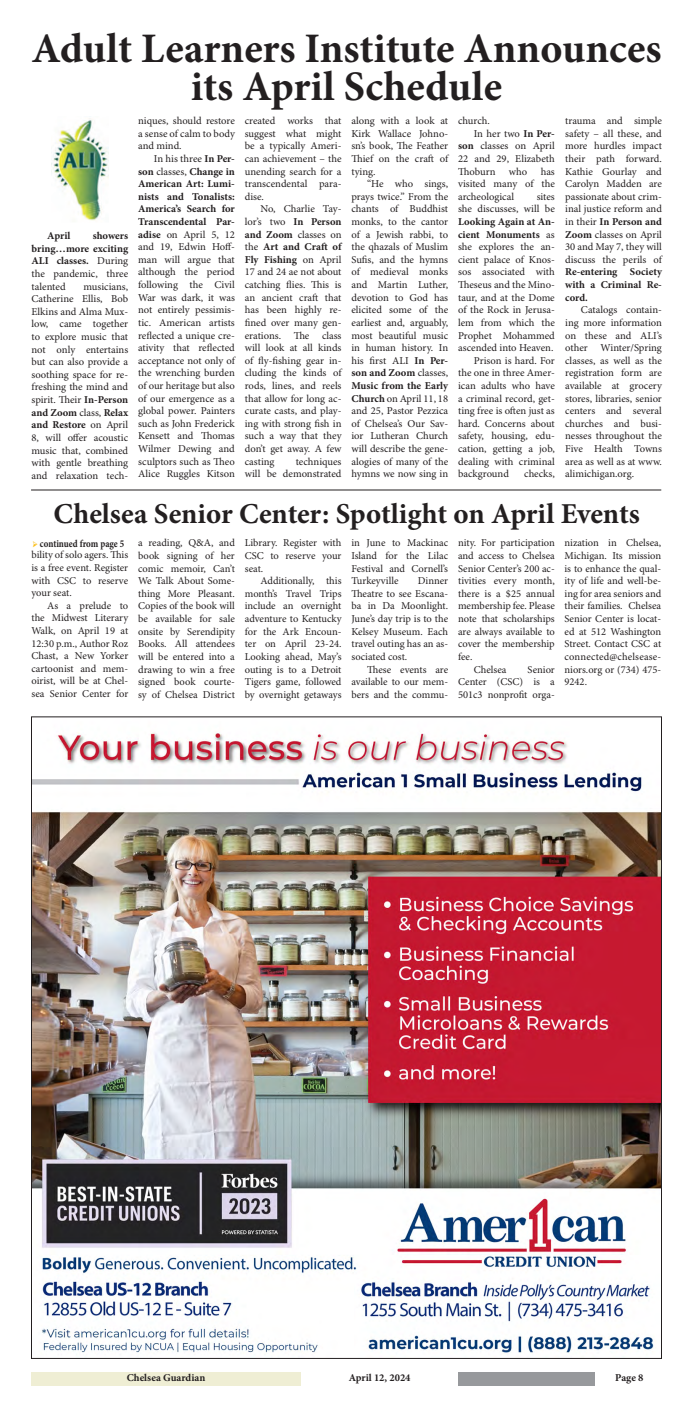
<style>
.page{position:relative;width:693px;height:1418px;background:#fff}
.page>*{position:absolute;margin:0;border:0;box-sizing:border-box;transform-origin:0 0}
.t1{font:700 42px/37.8px "Minion Pro";color:#231f20;text-align:center}
.t2{font:700 28.88px "Minion Pro";color:#231f20}
.t3{font:10.5px/12.6px "Minion Pro";color:#231f20;text-align:justify}
.t4{font:700 10.5px/12.6px "Minion Pro";color:#231f20;text-align:justify}
.t5{font:700 10.5px "Minion Pro";color:#231f20;scale:.85 1}
.s1{font-weight:700}
.s2{font-weight:400}
.s3{color:#fcbe15}
</style>
<div class="page">
<div style="left:32px;top:1371px;width:269px;height:14px;background:#efeed4"></div>
<div style="left:458px;top:1371px;width:137px;height:14px;background:#97999c"></div>
<img style="left:33px;top:732px;width:627px;height:621px">
<img style="left:51px;top:120px;width:58px;height:101px">
<hr style="left:31px;top:489px;width:630px;height:1px;background:#231f20">
<h1 class="t1" style="left:32px;top:29px;width:631px">Adult Learners Institute Announces its April Schedule</h1>
<p class="t3" style="left:138px;top:115px;width:98px">niques, should restore a sense of calm to body and mind.</p>
<p class="t3" style="left:138px;top:153px;width:98px;text-indent:16px">In his three <span class="s1">In Per&shy;son</span> classes, <span class="s1">Change in American Art: Lumi&shy;nists and Tonalists:<br>America’s Search for Transcendental Par&shy;adise</span> on April 5, 12 and 19, Edwin Hoff&shy;man will argue that although the period following the Civil War was dark, it was not entirely pessimis&shy;tic. American artists reflected a unique cre&shy;ativity that reflected acceptance not only of the wrenching burden of our heritage but also of our emergence as a global power. Painters such as John Frederick Kensett and Thomas Wilmer Dewing and sculptors such as Theo Alice Ruggles Kitson</p>
<p class="t3" style="left:245px;top:115px;width:98px">created works that suggest what might be a typically Ameri&shy;can achievement – the unending search for a transcendental para&shy;dise.</p>
<p class="t3" style="left:245px;top:203px;width:98px;text-indent:16px">No, Charlie Tay&shy;lor’s two <span class="s1">In Person and Zoom</span> classes on the <span class="s1">Art and Craft of Fly Fishing</span> on April 17 and 24 ae not about catching flies. This is an ancient craft that has been highly re&shy;fined over many gen&shy;erations. The class will look at all kinds of fly-fishing gear in&shy;cluding the kinds of rods, lines, and reels that allow for long ac&shy;curate casts, and play&shy;ing with strong fish in such a way that they don’t get away. A few casting</p>
<p class="t3" style="left:351px;top:115px;width:98px">along with a look at Kirk Wallace Johno&shy;sn’s book, The Feather Thief on the craft of tying.</p>
<p class="t3" style="left:351px;top:178px;width:98px;text-indent:16px">“He who sings, prays twice.” From the chants of Buddhist monks, to the cantor of a Jewish rabbi, to the qhazals of Muslim Sufis, and the hymns of medieval monks and Martin Luther, devotion to God has elicited some of the earliest and, arguably, most beautiful music in human history. In his first ALI <span class="s1">In Per&shy;son and Zoom</span> classes, <span class="s1">Music from the Early Church</span> on April 11, 18 and 25, Pastor Pezzica of Chelsea’s Our Sav&shy;ior Lutheran Church will describe the gene&shy;alogies of many of the hymns we now sing in</p>
<p class="t3" style="left:458px;top:115px;width:33px">church.</p>
<p class="t3" style="left:474px;top:128px;width:82px">In her two <span class="s1">In Per-</span></p>
<p class="t3" style="left:458px;top:140px;width:98px"><span class="s1">son</span> classes on April</p>
<p class="t3" style="left:458px;top:153px;width:98px">22 and 29, Elizabeth</p>
<p class="t3" style="left:458px;top:165px;width:39px">Thoburn</p>
<p class="t3" style="left:509px;top:165px;width:20px">who</p>
<p class="t3" style="left:565px;top:115px;width:98px">trauma and simple safety – all these, and more hurdles impact their path forward.<br>Kathie Gourlay and Carolyn Madden are passionate about crim&shy;inal justice reform and in their <span class="s1">In Person and Zoom</span> classes on April 30 and May 7, they will discuss the perils of</p>
<p class="t4" style="left:565px;top:266px;width:98px">Re-entering Society with a Criminal Re&shy;cord.</p>
<p class="t3" style="left:565px;top:304px;width:98px;text-indent:16px">Catalogs contain&shy;ing more information on these and ALI’s other Winter/Spring classes, as well as the registration form are available at grocery stores, libraries, senior centers and several churches and busi&shy;nesses throughout the Five Health Towns area as well as at www. alimichigan.org.</p>
<p class="t3" style="left:458px;top:165px;width:98px;text-indent:83px">has visited many of the archeological</p>
<p class="t3" style="left:458px;top:191px;width:98px;text-align:right">sites<br>she discusses, will be</p>
<p class="t4" style="left:458px;top:215px;width:98px">Looking Again at An-</p>
<p class="t4" style="left:458px;top:228px;width:98px">cient Monuments <span class="s2">as</span></p>
<p class="t3" style="left:458px;top:241px;width:98px">she explores the an-</p>
<p class="t3" style="left:458px;top:254px;width:98px">cient palace of Knos-</p>
<p class="t3" style="left:458px;top:266px;width:98px">sos associated with</p>
<p class="t3" style="left:458px;top:279px;width:98px">Theseus and the Mino-</p>
<p class="t3" style="left:458px;top:291px;width:98px">taur, and at the Dome</p>
<p class="t3" style="left:458px;top:304px;width:98px">of the Rock in Jerusa-</p>
<p class="t3" style="left:458px;top:317px;width:98px">lem from which the</p>
<p class="t3" style="left:458px;top:329px;width:98px">Prophet Mohammed</p>
<p class="t3" style="left:458px;top:342px;width:97px">ascended into Heaven.</p>
<p class="t3" style="left:474px;top:354px;width:82px">Prison is hard. For</p>
<p class="t3" style="left:458px;top:367px;width:98px">the one in three Amer-</p>
<p class="t3" style="left:458px;top:380px;width:98px">ican adults who have</p>
<p class="t3" style="left:458px;top:392px;width:98px">a criminal record, get-</p>
<p class="t3" style="left:458px;top:405px;width:98px">ting free is often just as</p>
<p class="t3" style="left:458px;top:417px;width:98px">hard. Concerns about</p>
<p class="t3" style="left:458px;top:430px;width:98px">safety, housing, edu-</p>
<p class="t3" style="left:458px;top:443px;width:98px">cation, getting a job,</p>
<p class="t3" style="left:458px;top:455px;width:98px">dealing with criminal</p>
<p class="t3" style="left:458px;top:468px;width:52px">background</p>
<p class="t3" style="left:524px;top:468px;width:32px">checks,</p>
<p class="t4" style="left:32px;top:229px;width:98px;text-indent:61px">showers bring…more exciting ALI classes. <span class="s2">During the pandemic, three talented</span></p>
<p class="t4" style="left:47px;top:229px;width:25px">April</p>
<p class="t3" style="left:32px;top:280px;width:98px;text-indent:52px">musicians, Catherine Ellis, Bob Elkins and Alma Mux&shy;low, came together to explore music that not only entertains but can also provide a soothing space for re&shy;freshing the mind and spirit. Their <span class="s1">In-Person and Zoom</span> class, <span class="s1">Relax and Restore</span> on April 8, will offer acoustic music that, combined with gentle breathing and relaxation tech-</p>
<p class="t3" style="left:245px;top:455px;width:98px;text-align:right">techniques<br>will be demonstrated</p>
<h2 class="t2" style="left:54px;top:494px;width:588px">Chelsea Senior Center: Spotlight on April Events</h2>
<p class="t3" style="left:138px;top:537px;width:98px">a reading, Q&amp;A, and book signing of her comic memoir, Can’t We Talk About Some&shy;thing More Pleasant.<br>Copies of the book will be available for sale onsite by Serendipity Books. All attendees will be entered into a drawing to win a free signed book courte&shy;sy of Chelsea District</p>
<p class="t3" style="left:245px;top:537px;width:98px">Library. Register with CSC to reserve your seat.</p>
<p class="t3" style="left:565px;top:537px;width:98px">nization in Chelsea, Michigan. Its mission is to enhance the qual&shy;ity of life and well-be&shy;ing for area seniors and their families. Chelsea Senior Center is locat&shy;ed at 512 Washington Street. Contact CSC at connected@chelsease&shy;niors.org or (734) 475- 9242.</p>
<p class="t3" style="left:351px;top:537px;width:98px">in June to Mackinac Island for the Lilac Festival and Cornell’s Turkeyville</p>
<p class="t3" style="left:458px;top:537px;width:98px">nity. For participation</p>
<p class="t3" style="left:458px;top:550px;width:98px">and access to Chelsea</p>
<p class="t3" style="left:458px;top:562px;width:98px">Senior Center’s 200 ac-</p>
<p class="t3" style="left:458px;top:575px;width:98px">tivities every month,</p>
<p class="t3" style="left:458px;top:587px;width:98px">there is a $25 annual</p>
<p class="t3" style="left:458px;top:600px;width:98px">membership fee. Please</p>
<p class="t3" style="left:458px;top:613px;width:98px">note that scholarships</p>
<p class="t3" style="left:458px;top:625px;width:98px">are always available to</p>
<p class="t3" style="left:458px;top:638px;width:98px">cover the membership</p>
<p class="t3" style="left:458px;top:650px;width:16px">fee.</p>
<p class="t3" style="left:474px;top:663px;width:34px">Chelsea</p>
<p class="t5" style="left:33px;top:536px;width:109px"><span class="s3">➢</span> continued from page 5</p>
<p class="t3" style="left:32px;top:549px;width:98px">bility of solo agers. This is a free event. Register with CSC to reserve your seat.</p>
<p class="t3" style="left:32px;top:599px;width:98px;text-indent:16px">As a prelude to the Midwest Literary Walk, on April 19 at 12:30 p.m., Author Roz Chast, a New Yorker cartoonist and mem&shy;oirist, will be at Chel&shy;sea Senior Center for</p>
<p class="t3" style="left:245px;top:575px;width:98px;text-indent:16px">Additionally, this month’s Travel Trips include an overnight adventure to Kentucky for the Ark Encoun&shy;ter on April 23-24.<br>Looking ahead, May’s outing is to a Detroit Tigers game, followed by overnight getaways</p>
<p class="t3" style="left:351px;top:575px;width:98px;text-indent:66px">Dinner Theatre to see Escana&shy;ba in Da Moonlight.<br>June’s day trip is to the Kelsey Museum. Each travel outing has an as&shy;sociated cost.</p>
<p class="t3" style="left:351px;top:663px;width:98px;text-indent:16px">These events are available to our mem&shy;bers and the commu-</p>
<p class="t3" style="left:458px;top:663px;width:98px;text-indent:70px">Senior Center (CSC) is a 501c3 nonprofit orga-</p>
<p class="t4" style="left:127px;top:1371px;width:80px">Chelsea Guardian</p>
<p class="t4" style="left:349px;top:1371px;width:63px">April 12, 2024</p>
<p class="t4" style="left:615px;top:1371px;width:30px">Page 8</p>
</div>
